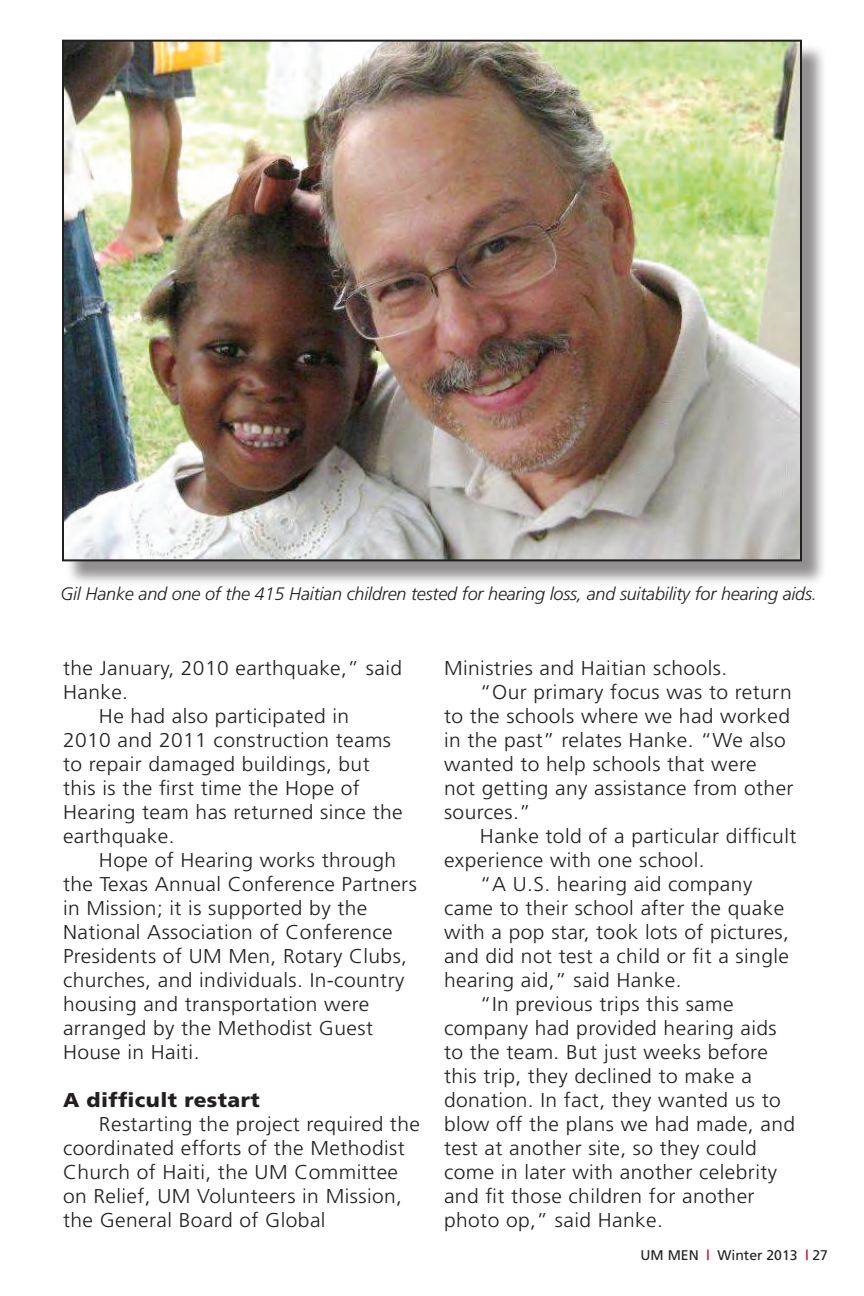
<style>
.page{position:relative;width:864px;height:1296px;background:#fff}
.page>*{position:absolute;margin:0;border:0;box-sizing:border-box;transform-origin:0 0}
.Body_Copy{font:300 20px/24px "Frutiger";letter-spacing:.02em;color:#231f20;scale:1.05 1}
.Body_Copy-2{font:900 20px "Frutiger";letter-spacing:.02em;color:#231f20;scale:1.05 1}
.Body_Copy-3{font:italic 300 18px "Frutiger";letter-spacing:-.01em;color:#231f20}
.t1{font:14px "Frutiger";color:#231f20}
.s1{font-weight:700;color:#c3102f}
</style>
<div class="page">
<div style="left:65px;top:43px;width:762px;height:543px;background:#231f20;opacity:.5"></div>
<img style="left:65px;top:43px;width:734px;height:515px">
<p class="Body_Copy-3" style="left:60px;top:583px;width:758px">Gil Hanke and one of the 415 Haitian children tested for hearing loss, and suitability for hearing aids.</p>
<p class="Body_Copy" style="left:63px;top:656px;width:324px">the January, 2010 earthquake,” said<br>Hanke.</p>
<p class="Body_Copy" style="left:63px;top:704px;width:325px;text-indent:36px">He had also participated in<br>2010 and 2011 construction teams to repair damaged buildings, but this is the first time the Hope of<br>Hearing team has returned since the earthquake.</p>
<p class="Body_Copy" style="left:63px;top:848px;width:339px;text-indent:36px">Hope of Hearing works through the Texas Annual Conference Partners in Mission; it is supported by the<br>National Association of Conference<br>Presidents of UM Men, Rotary Clubs, churches, and individuals. In-country housing and transportation were arranged by the Methodist Guest<br>House in Haiti.</p>
<p class="Body_Copy-2" style="left:63px;top:1087px;width:189px">A difficult restart</p>
<p class="Body_Copy" style="left:63px;top:1112px;width:342px;text-indent:36px">Restarting the project required the coordinated efforts of the Methodist Church of Haiti, the UM Committee on Relief, UM Volunteers in Mission, the General Board of Global</p>
<p class="Body_Copy" style="left:444px;top:656px;width:271px">Ministries and Haitian schools.</p>
<p class="Body_Copy" style="left:444px;top:680px;width:334px;text-indent:36px">“Our primary focus was to return to the schools where we had worked in the past” relates Hanke. “We also wanted to help schools that were<br>not getting any assistance from other sources.”</p>
<p class="Body_Copy" style="left:444px;top:824px;width:337px;text-indent:36px">Hanke told of a particular difficult experience with one school.</p>
<p class="Body_Copy" style="left:444px;top:872px;width:330px;text-indent:36px">“A U.S. hearing aid company came to their school after the quake with a pop star, took lots of pictures, and did not test a child or fit a single hearing aid,” said Hanke.</p>
<p class="Body_Copy" style="left:444px;top:992px;width:336px;text-indent:36px">“In previous trips this same company had provided hearing aids to the team. But just weeks before this trip, they declined to make a donation. In fact, they wanted us to blow off the plans we had made, and test at another site, so they could come in later with another celebrity and fit those children for another photo op,” said Hanke.</p>
<p class="t1" style="left:640px;top:1246px;width:189px">UM MEN <span class="s1">|</span> Winter 2013 <span class="s1">|</span> 27</p>
</div>
